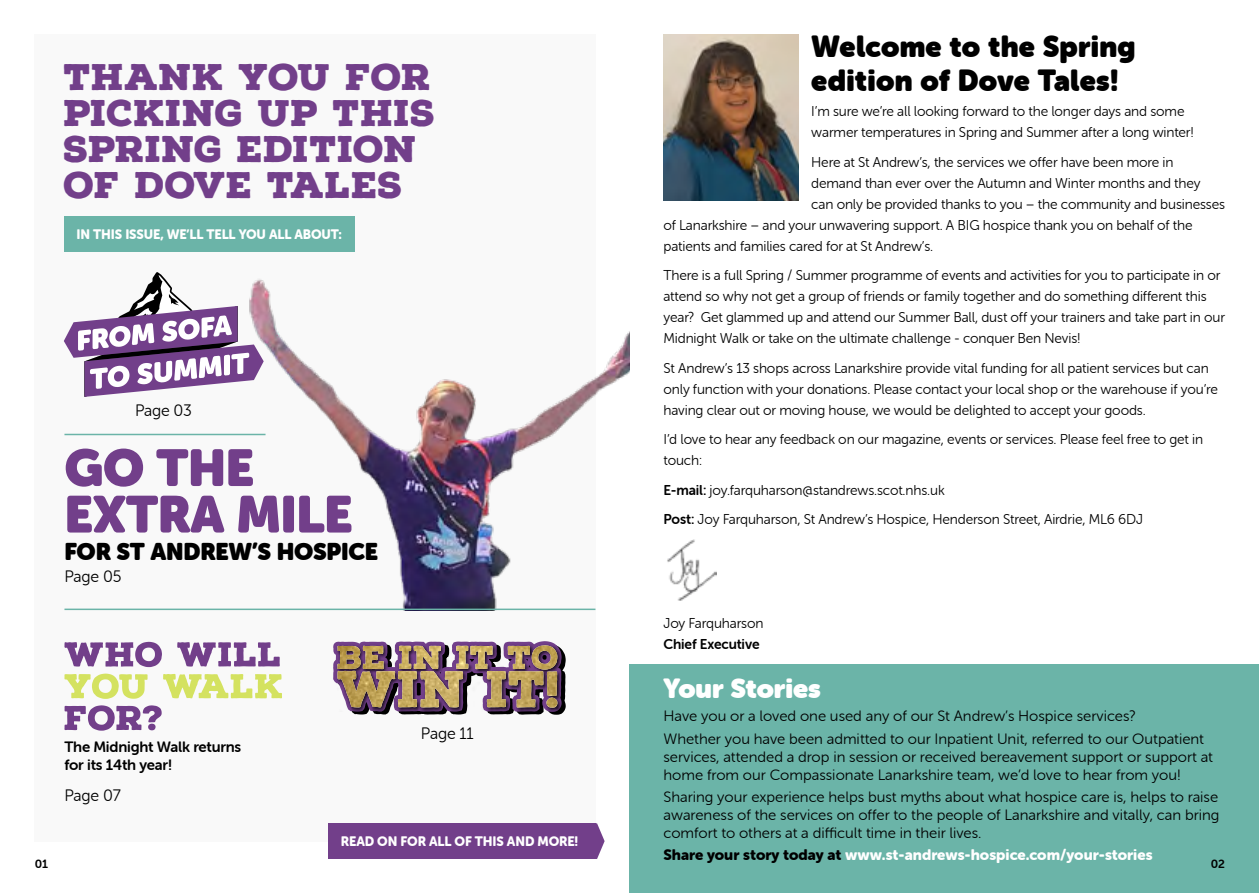
<style>
.page{position:relative;width:1259px;height:893px;background:#fff}
.page>*{position:absolute;margin:0;border:0;box-sizing:border-box;transform-origin:0 0}
.t1{font:51.3px/46.5px "Museo Sans Rounded";letter-spacing:-.01em;color:#723f8a}
.t2{font:900 36px/36px "Nexa Rust Slab";color:#723f8a}
.t3{font:30px/34.5px "Museo Sans Rounded";letter-spacing:.01em;color:#000}
.t4{font:27.15px "Museo Sans Rounded";color:#fff}
.t5{font:23.85px "Museo Sans Rounded";letter-spacing:-.01em;color:#000}
.t6{font:16.5px "Museo Sans Rounded 300";letter-spacing:-.01em;color:#000}
.t7{font:15px/18px "Museo Sans Rounded 300";color:#000}
.t8{font:15px "Museo Sans Rounded 900";color:#fff}
.t9{font:15px/18px "Museo Sans Rounded 700";letter-spacing:-.015em;color:#000}
.t10{font:14.25px/21px "Museo Sans Rounded 300";letter-spacing:-.01em;color:#000}
.t11{font:14.25px "Museo Sans Rounded 700";letter-spacing:-.01em;color:#000}
.t12{font:13.5px "Museo Sans Rounded 900";letter-spacing:-.01em;color:#fff}
.t13{font:12px "Museo Sans Rounded 700";color:#000}
.s1{font-family:"Museo Sans Rounded 700"}
.s2{color:#000}
</style>
<div class="page">
<div style="left:629px;top:665px;width:630px;height:228px;background:#6bb4a8"></div>
<div style="left:34px;top:34px;width:561px;height:808px;background:#f9f9f9"></div>
<svg style="left:595px;top:823px;width:9px;height:36px"></svg>
<div style="left:64px;top:216px;width:291px;height:36px;background:#6bb4a8"></div>
<img style="left:667px;top:540px;width:49px;height:61px">
<img style="left:663px;top:34px;width:135px;height:167px">
<div style="left:328px;top:823px;width:267px;height:36px;background:#723f8a"></div>
<svg style="left:64px;top:272px;width:168px;height:125px"></svg>
<img style="left:232px;top:279px;width:397px;height:331px">
<hr style="left:64px;top:434px;width:201px;height:1px;background:#6bb4a8">
<svg style="left:64px;top:705px;width:98px;height:26px"></svg>
<svg style="left:64px;top:674px;width:218px;height:25px"></svg>
<svg style="left:64px;top:642px;width:216px;height:25px"></svg>
<svg style="left:329px;top:279px;width:238px;height:173px"></svg>
<img style="left:329px;top:452px;width:238px;height:263px">
<div style="left:336px;top:644px;width:225px;height:67px;background:#000;opacity:.75"></div>
<svg style="left:337px;top:645px;width:224px;height:65px;background:#967b69"></svg>
<img style="left:399px;top:645px;width:158px;height:25px">
<hr style="left:64px;top:609px;width:531px;height:1px;background:#6bb4a8">
<h2 class="t2" style="left:64px;top:60px;width:373px">THANK YOU FOR<br>PICKING UP THIS<br>SPRING EDITION<br>OF DOVE TALES</h2>
<p class="t12" style="left:77px;top:227px;width:267px">IN THIS ISSUE, WE’LL TELL YOU ALL ABOUT:</p>
<p class="t6" style="left:135px;top:402px;width:59px">Page 03</p>
<h1 class="t1" style="left:64px;top:444px;width:290px">GO THE<br>EXTRA MILE</h1>
<h3 class="t5" style="left:64px;top:538px;width:315px">FOR ST ANDREW’S HOSPICE</h3>
<p class="t6" style="left:64px;top:568px;width:59px">Page 05</p>
<h3 class="t3" style="left:811px;top:29px;width:326px">Welcome to the Spring edition of Dove Tales!</h3>
<p class="t10" style="left:811px;top:101px;width:384px">I’m sure we’re all looking forward to the longer days and some warmer temperatures in Spring and Summer after a long winter!</p>
<p class="t10" style="left:811px;top:152px;width:364px">Here at St Andrew’s, the services we offer have been more in</p>
<p class="t10" style="left:811px;top:173px;width:391px">demand than ever over the Autumn and Winter months and they</p>
<p class="t10" style="left:811px;top:194px;width:415px">can only be provided thanks to you – the community and businesses</p>
<p class="t10" style="left:663px;top:215px;width:531px">of Lanarkshire – and your unwavering support. A BIG hospice thank you on behalf of the</p>
<p class="t10" style="left:663px;top:236px;width:271px">patients and families cared for at St Andrew’s.</p>
<p class="t10" style="left:663px;top:265px;width:563px">There is a full Spring / Summer programme of events and activities for you to participate in or attend so why not get a group of friends or family together and do something different this year? Get glammed up and attend our Summer Ball, dust off your trainers and take part in our Midnight Walk or take on the ultimate challenge - conquer Ben Nevis!</p>
<p class="t10" style="left:663px;top:358px;width:556px">St Andrew’s 13 shops across Lanarkshire provide vital funding for all patient services but can only function with your donations. Please contact your local shop or the warehouse if you’re having clear out or moving house, we would be delighted to accept your goods.</p>
<p class="t10" style="left:663px;top:429px;width:541px">I’d love to hear any feedback on our magazine, events or services. Please feel free to get in touch:</p>
<p class="t10" style="left:663px;top:475px;width:481px;line-height:29.5px"><span class="s1">E-mail:</span> joy.farquharson@standrews.scot.nhs.uk<br><span class="s1">Post:</span> Joy Farquharson, St Andrew’s Hospice, Henderson Street, Airdrie, ML6 6DJ</p>
<p class="t10" style="left:663px;top:612px;width:101px">Joy Farquharson</p>
<p class="t11" style="left:663px;top:636px;width:98px">Chief Executive</p>
<h3 class="t4" style="left:663px;top:673px;width:159px">Your Stories</h3>
<p class="t7" style="left:663px;top:705px;width:542px;line-height:22.2px">Have you or a loved one used any of our St Andrew’s Hospice services?<br>Whether you have been admitted to our Inpatient Unit, referred to our Outpatient</p>
<p class="t7" style="left:663px;top:748px;width:551px">services, attended a drop in session or received bereavement support or support at home from our Compassionate Lanarkshire team, we’d love to hear from you!</p>
<p class="t7" style="left:663px;top:788px;width:557px;text-align:justify">Sharing your experience helps bust myths about what hospice care is, helps to raise awareness of the services on offer to the people of Lanarkshire and vitally, can bring comfort to others at a difficult time in their lives.</p>
<p class="t8" style="left:663px;top:846px;width:490px"><span class="s2">Share your story today at</span> www.st-andrews-hospice.com/your-stories</p>
<p class="t6" style="left:421px;top:724px;width:54px">Page 11</p>
<p class="t9" style="left:64px;top:738px;width:178px">The Midnight Walk returns for its 14th year!</p>
<p class="t6" style="left:64px;top:786px;width:58px">Page 07</p>
<p class="t12" style="left:341px;top:834px;width:239px">READ ON FOR ALL OF THIS AND MORE!</p>
<p class="t13" style="left:35px;top:857px;width:15px">01</p>
<p class="t13" style="left:1210px;top:857px;width:16px">02</p>
</div>
